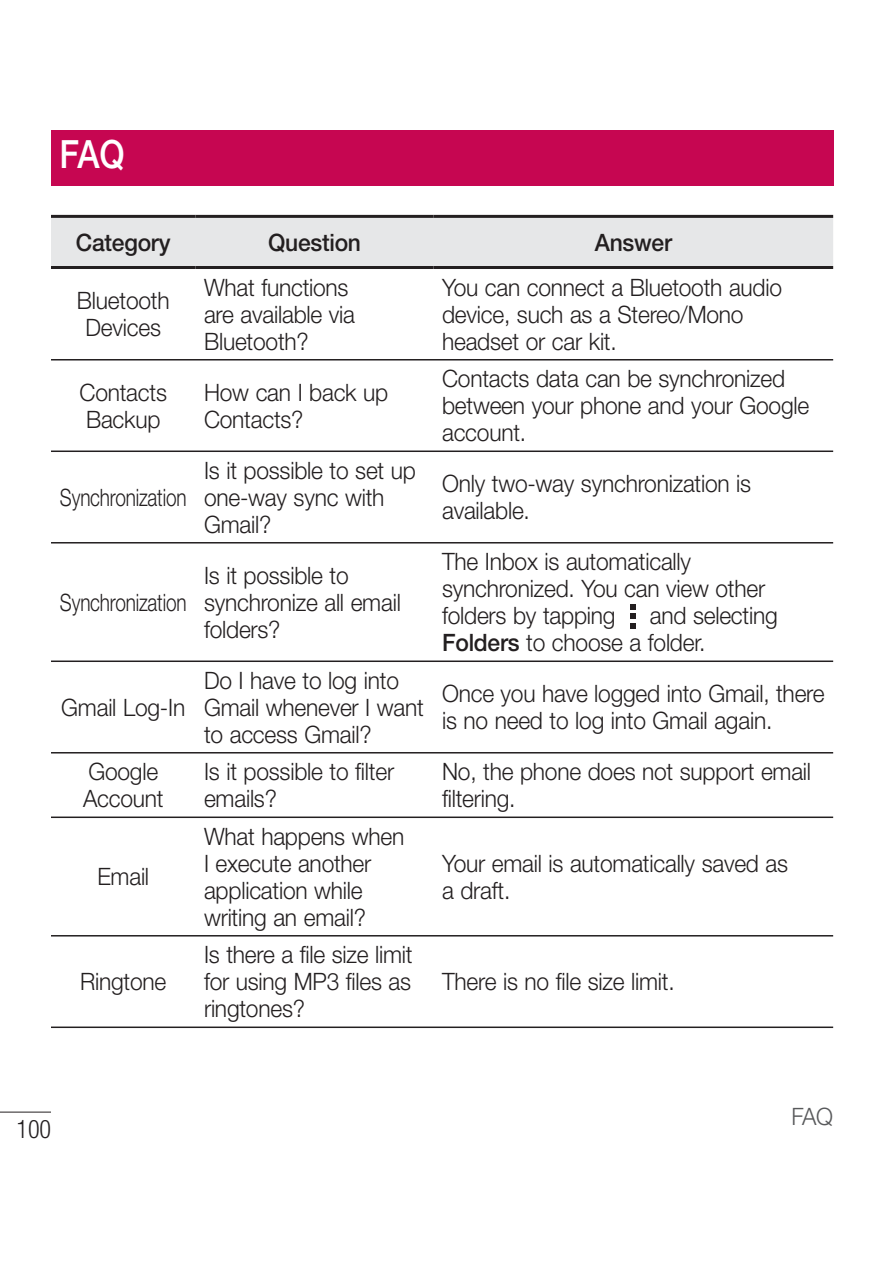
<style>
.page{position:relative;width:893px;height:1263px;background:#fff}
.page>*{position:absolute;margin:0;border:0;box-sizing:border-box;transform-origin:0 0}
.t1{font:500 39px "Helvetica Neue LT Pro";color:#fff;scale:.85 1}
.t2{font:300 24px/27px "Helvetica Neue LT Pro";letter-spacing:-.01em;color:#231f20;scale:.95 1}
.t3{font:300 24px "Helvetica Neue LT Pro";letter-spacing:-.01em;color:#231f20;scale:.79 1}
.t4{font:500 24px "Helvetica Neue LT Pro";letter-spacing:-.01em;color:#231f20;scale:.95 1}
.t5{font:300 24px "Helvetica Neue LT Pro";color:#58595b;scale:.95 1}
.s1{font-weight:500}
</style>
<div class="page">
<hr style="left:0;top:1112px;width:51px;height:1px;background:#231f20">
<div style="left:51px;top:218px;width:782px;height:48px;background:#e6e7e8"></div>
<hr style="left:51px;top:215px;width:145px;height:3px;background:#231f20">
<hr style="left:51px;top:266px;width:145px;height:3px;background:#231f20">
<hr style="left:196px;top:215px;width:238px;height:3px;background:#231f20">
<hr style="left:196px;top:266px;width:238px;height:3px;background:#231f20">
<hr style="left:434px;top:215px;width:399px;height:3px;background:#231f20">
<hr style="left:434px;top:266px;width:399px;height:3px;background:#231f20">
<hr style="left:51px;top:359px;width:782px;height:2px;background:#231f20">
<hr style="left:51px;top:451px;width:782px;height:1px;background:#231f20">
<hr style="left:51px;top:542px;width:782px;height:2px;background:#231f20">
<hr style="left:51px;top:661px;width:782px;height:1px;background:#231f20">
<hr style="left:51px;top:752px;width:782px;height:2px;background:#231f20">
<hr style="left:51px;top:817px;width:782px;height:1px;background:#231f20">
<hr style="left:51px;top:935px;width:782px;height:2px;background:#231f20">
<hr style="left:51px;top:1027px;width:782px;height:1px;background:#231f20">
<svg style="left:630px;top:604px;width:5px;height:24px"></svg>
<div style="left:51px;top:130px;width:782px;height:55px;background:#c60651"></div>
<h1 class="t1" style="left:60px;top:140px;width:78px">FAQ</h1>
<p class="t4" style="left:76px;top:233px;width:101px">Category</p>
<p class="t4" style="left:268px;top:233px;width:99px">Question</p>
<p class="t4" style="left:595px;top:233px;width:83px">Answer</p>
<p class="t2" style="left:77px;top:289px;width:99px;text-align:center">Bluetooth<br>Devices</p>
<p class="t2" style="left:204px;top:276px;width:160px">What functions are available via<br>Bluetooth?</p>
<p class="t2" style="left:442px;top:276px;width:359px">You can connect a Bluetooth audio device, such as a Stereo/Mono headset or car kit.</p>
<p class="t2" style="left:80px;top:381px;width:94px">Contacts<br>Backup</p>
<p class="t2" style="left:204px;top:381px;width:195px">How can I back up<br>Contacts?</p>
<p class="t3" style="left:60px;top:488px;width:162px">Synchronization</p>
<p class="t3" style="left:60px;top:593px;width:162px">Synchronization</p>
<p class="t2" style="left:61px;top:696px;width:132px">Gmail Log-In</p>
<p class="t2" style="left:204px;top:459px;width:225px">Is it possible to set up one-way sync with<br>Gmail?</p>
<p class="t2" style="left:204px;top:564px;width:209px">Is it possible to synchronize all email folders?</p>
<p class="t2" style="left:204px;top:669px;width:233px">Do I have to log into<br>Gmail whenever I want to access Gmail?</p>
<p class="t2" style="left:442px;top:367px;width:388px">Contacts data can be synchronized between your phone and your Google account.</p>
<p class="t2" style="left:442px;top:472px;width:327px">Only two-way synchronization is available.</p>
<p class="t2" style="left:442px;top:550px;width:342px">The Inbox is automatically synchronized. You can view other folders by tapping</p>
<p class="t2" style="left:442px;top:604px;width:355px;text-indent:208px">and selecting<br><span class="s1">Folders</span> to choose a folder.</p>
<p class="t2" style="left:442px;top:682px;width:404px">Once you have logged into Gmail, there is no need to log into Gmail again.</p>
<p class="t2" style="left:83px;top:760px;width:86px">Google<br>Account</p>
<p class="t2" style="left:204px;top:760px;width:202px">Is it possible to filter emails?</p>
<p class="t2" style="left:442px;top:760px;width:390px">No, the phone does not support email filtering.</p>
<p class="t2" style="left:97px;top:865px;width:56px">Email</p>
<p class="t2" style="left:80px;top:970px;width:92px">Ringtone</p>
<p class="t2" style="left:204px;top:825px;width:212px">What happens when<br>I execute another application while writing an email?</p>
<p class="t2" style="left:204px;top:943px;width:221px;text-align:justify">Is there a file size limit for using MP3 files as ringtones?</p>
<p class="t2" style="left:442px;top:852px;width:366px">Your email is automatically saved as a draft.</p>
<p class="t2" style="left:442px;top:970px;width:246px">There is no file size limit.</p>
<p class="t5" style="left:791px;top:1107px;width:45px">FAQ</p>
</div>
